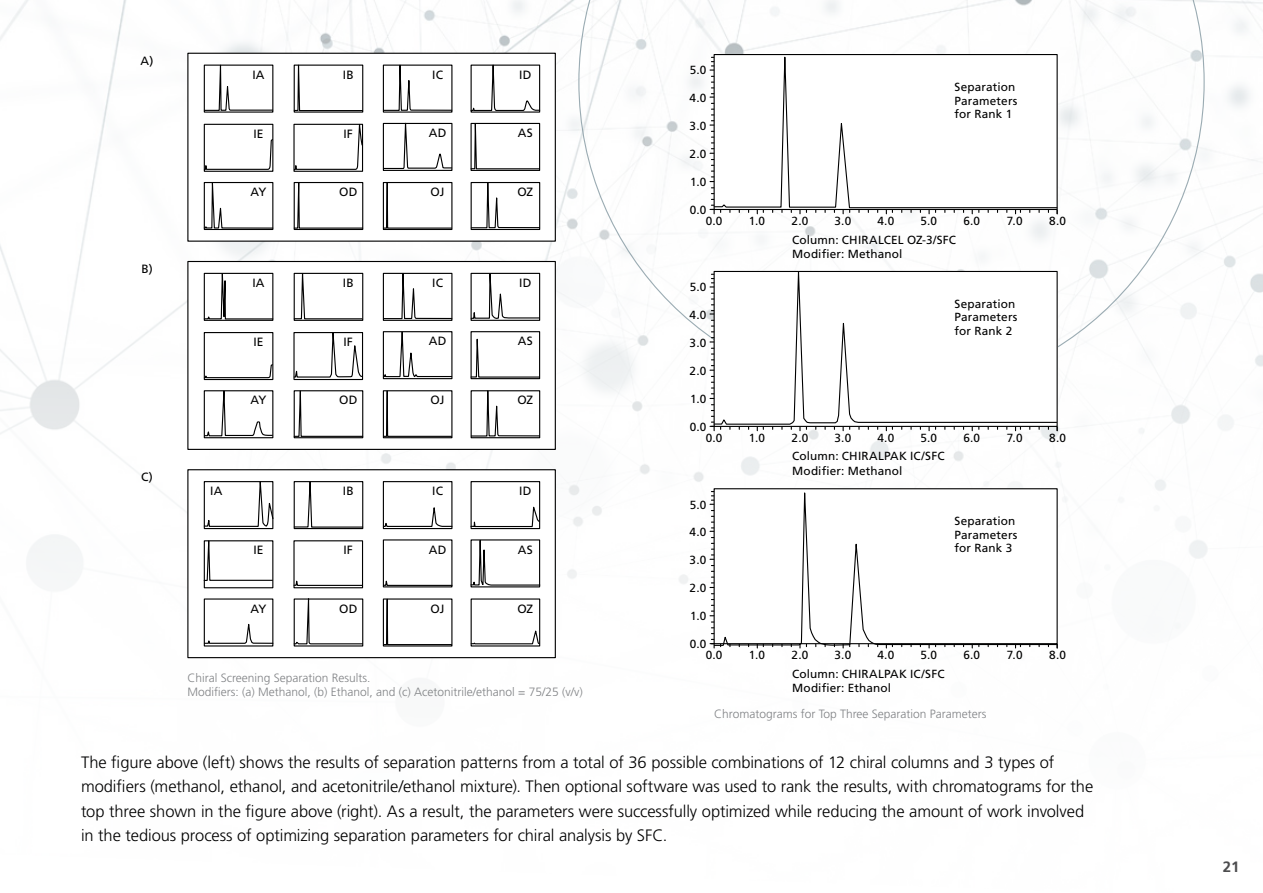
<style>
.page{position:relative;width:1263px;height:893px;background:#fff}
.page>*{position:absolute;margin:0;border:0;box-sizing:border-box;transform-origin:0 0}
.t1{font:300 16.5px/24px "Frutiger LT Std";letter-spacing:-.005em;color:#000}
.t2{font:700 15px "Frutiger LT Std";color:#4d4d4f}
.t3{font:300 12px/14.4px "Frutiger LT Std";color:#808285}
.t4{font:12px "Frutiger LT Std";letter-spacing:.02em;color:#000}
.t5{font:11.85px/13.2px "Frutiger LT Std";letter-spacing:.015em;color:#000}
</style>
<div class="page">
<img style="left:0;top:0;width:1263px;height:659px">
<div style="left:188px;top:53px;width:367px;height:188px;background:#fff"></div>
<svg style="left:203px;top:11px;width:71px;height:100px"></svg>
<div style="left:204px;top:124px;width:69px;height:48px;border:1px solid #000"></div>
<div style="left:294px;top:182px;width:69px;height:48px;border:1px solid #000"></div>
<div style="left:471px;top:182px;width:69px;height:48px;border:1px solid #000"></div>
<div style="left:383px;top:182px;width:69px;height:48px;border:1px solid #000"></div>
<svg style="left:470px;top:31px;width:71px;height:198px"></svg>
<svg style="left:293px;top:2px;width:71px;height:227px"></svg>
<svg style="left:382px;top:19px;width:71px;height:210px"></svg>
<div style="left:188px;top:261px;width:367px;height:188px;background:#fff"></div>
<div style="left:187px;top:261px;width:369px;height:189px;border:1px solid #000"></div>
<div style="left:204px;top:390px;width:69px;height:48px;border:1px solid #000"></div>
<div style="left:294px;top:390px;width:69px;height:48px;border:1px solid #000"></div>
<div style="left:471px;top:390px;width:69px;height:48px;border:1px solid #000"></div>
<div style="left:383px;top:390px;width:69px;height:48px;border:1px solid #000"></div>
<svg style="left:203px;top:138px;width:71px;height:212px"></svg>
<svg style="left:470px;top:240px;width:71px;height:197px"></svg>
<svg style="left:293px;top:241px;width:71px;height:196px"></svg>
<svg style="left:382px;top:240px;width:71px;height:197px"></svg>
<svg style="left:203px;top:363px;width:71px;height:74px"></svg>
<div style="left:188px;top:470px;width:367px;height:188px;background:#fff"></div>
<div style="left:187px;top:469px;width:369px;height:189px;border:1px solid #000"></div>
<div style="left:204px;top:540px;width:69px;height:48px;border:1px solid #000"></div>
<div style="left:383px;top:481px;width:69px;height:48px;border:1px solid #000"></div>
<div style="left:470px;top:481px;width:70px;height:48px;border:1px solid #000"></div>
<div style="left:294px;top:481px;width:69px;height:48px;border:1px solid #000"></div>
<svg style="left:293px;top:454px;width:71px;height:74px"></svg>
<svg style="left:203px;top:461px;width:71px;height:120px"></svg>
<svg style="left:382px;top:498px;width:71px;height:148px"></svg>
<svg style="left:470px;top:496px;width:71px;height:92px"></svg>
<svg style="left:203px;top:615px;width:71px;height:31px"></svg>
<svg style="left:293px;top:553px;width:71px;height:92px"></svg>
<svg style="left:470px;top:626px;width:71px;height:19px"></svg>
<svg style="left:578px;top:0;width:627px;height:395px"></svg>
<svg style="left:757px;top:210px;width:7px;height:4px"></svg>
<svg style="left:842px;top:210px;width:8px;height:4px"></svg>
<svg style="left:886px;top:210px;width:7px;height:4px"></svg>
<svg style="left:928px;top:210px;width:8px;height:4px"></svg>
<svg style="left:972px;top:210px;width:7px;height:4px"></svg>
<svg style="left:1015px;top:210px;width:6px;height:4px"></svg>
<svg style="left:713px;top:18px;width:345px;height:191px"></svg>
<svg style="left:710px;top:57px;width:11px;height:157px"></svg>
<svg style="left:757px;top:427px;width:7px;height:4px"></svg>
<svg style="left:842px;top:427px;width:8px;height:4px"></svg>
<svg style="left:886px;top:427px;width:7px;height:4px"></svg>
<svg style="left:928px;top:427px;width:8px;height:4px"></svg>
<svg style="left:972px;top:427px;width:7px;height:4px"></svg>
<svg style="left:1015px;top:427px;width:6px;height:4px"></svg>
<svg style="left:710px;top:274px;width:11px;height:157px"></svg>
<svg style="left:757px;top:646px;width:7px;height:2px"></svg>
<svg style="left:842px;top:646px;width:8px;height:2px"></svg>
<svg style="left:886px;top:646px;width:7px;height:2px"></svg>
<svg style="left:928px;top:646px;width:8px;height:2px"></svg>
<svg style="left:972px;top:646px;width:7px;height:2px"></svg>
<svg style="left:1015px;top:646px;width:6px;height:2px"></svg>
<svg style="left:710px;top:491px;width:11px;height:157px"></svg>
<svg style="left:713px;top:238px;width:345px;height:187px"></svg>
<svg style="left:713px;top:457px;width:345px;height:189px"></svg>
<p class="t4" style="left:141px;top:53px;width:14px">A)</p>
<p class="t4" style="left:141px;top:262px;width:13px">B)</p>
<p class="t4" style="left:141px;top:470px;width:13px">C)</p>
<p class="t4" style="left:252px;top:68px;width:14px">IA</p>
<p class="t4" style="left:253px;top:127px;width:12px">IE</p>
<p class="t4" style="left:432px;top:68px;width:12px">IC</p>
<p class="t4" style="left:343px;top:68px;width:12px">IB</p>
<p class="t4" style="left:519px;top:68px;width:14px">ID</p>
<p class="t4" style="left:343px;top:127px;width:11px">IF</p>
<p class="t4" style="left:429px;top:126px;width:19px">AD</p>
<p class="t4" style="left:518px;top:126px;width:17px">AS</p>
<p class="t4" style="left:251px;top:185px;width:17px">AY</p>
<p class="t4" style="left:339px;top:185px;width:20px">OD</p>
<p class="t4" style="left:431px;top:185px;width:15px">OJ</p>
<p class="t4" style="left:517px;top:185px;width:17px">OZ</p>
<p class="t4" style="left:252px;top:276px;width:14px">IA</p>
<p class="t4" style="left:253px;top:335px;width:12px">IE</p>
<p class="t4" style="left:432px;top:276px;width:12px">IC</p>
<p class="t4" style="left:343px;top:276px;width:12px">IB</p>
<p class="t4" style="left:519px;top:276px;width:14px">ID</p>
<p class="t4" style="left:343px;top:335px;width:11px">IF</p>
<p class="t4" style="left:429px;top:334px;width:19px">AD</p>
<p class="t4" style="left:518px;top:334px;width:17px">AS</p>
<p class="t4" style="left:251px;top:393px;width:17px">AY</p>
<p class="t4" style="left:339px;top:393px;width:20px">OD</p>
<p class="t4" style="left:431px;top:393px;width:15px">OJ</p>
<p class="t4" style="left:517px;top:393px;width:17px">OZ</p>
<p class="t4" style="left:210px;top:484px;width:14px">IA</p>
<p class="t4" style="left:253px;top:543px;width:12px">IE</p>
<p class="t4" style="left:432px;top:484px;width:12px">IC</p>
<p class="t4" style="left:343px;top:484px;width:12px">IB</p>
<p class="t4" style="left:519px;top:484px;width:14px">ID</p>
<p class="t4" style="left:343px;top:543px;width:11px">IF</p>
<p class="t4" style="left:429px;top:542px;width:19px">AD</p>
<p class="t4" style="left:518px;top:542px;width:17px">AS</p>
<p class="t4" style="left:251px;top:601px;width:17px">AY</p>
<p class="t4" style="left:339px;top:601px;width:20px">OD</p>
<p class="t4" style="left:431px;top:601px;width:15px">OJ</p>
<p class="t4" style="left:517px;top:601px;width:17px">OZ</p>
<p class="t3" style="left:187px;top:671px;width:397px">Chiral Screening Separation Results.<br>Modifiers: (a) Methanol, (b) Ethanol, and (c) Acetonitrile/ethanol = 75/25 (v/v)</p>
<p class="t5" style="left:690px;top:64px;width:18px">5.0</p>
<p class="t5" style="left:689px;top:91px;width:18px">4.0</p>
<p class="t5" style="left:690px;top:119px;width:18px">3.0</p>
<p class="t5" style="left:690px;top:147px;width:18px">2.0</p>
<p class="t5" style="left:690px;top:175px;width:18px">1.0</p>
<p class="t5" style="left:690px;top:203px;width:18px">0.0</p>
<p class="t5" style="left:706px;top:215px;width:18px">0.0</p>
<p class="t5" style="left:690px;top:281px;width:18px">5.0</p>
<p class="t5" style="left:689px;top:308px;width:18px">4.0</p>
<p class="t5" style="left:690px;top:336px;width:18px">3.0</p>
<p class="t5" style="left:690px;top:364px;width:18px">2.0</p>
<p class="t5" style="left:690px;top:392px;width:18px">1.0</p>
<p class="t5" style="left:690px;top:420px;width:18px">0.0</p>
<p class="t5" style="left:706px;top:431px;width:18px">0.0</p>
<p class="t5" style="left:690px;top:498px;width:18px">5.0</p>
<p class="t5" style="left:689px;top:525px;width:18px">4.0</p>
<p class="t5" style="left:690px;top:554px;width:18px">3.0</p>
<p class="t5" style="left:690px;top:582px;width:18px">2.0</p>
<p class="t5" style="left:690px;top:610px;width:18px">1.0</p>
<p class="t5" style="left:690px;top:637px;width:18px">0.0</p>
<p class="t5" style="left:706px;top:649px;width:18px">0.0</p>
<p class="t5" style="left:954px;top:81px;width:64px">Separation<br>Parameters for Rank 1</p>
<p class="t5" style="left:749px;top:215px;width:18px">1.0</p>
<p class="t5" style="left:791px;top:215px;width:18px">2.0</p>
<p class="t5" style="left:834px;top:215px;width:18px">3.0</p>
<p class="t5" style="left:877px;top:215px;width:18px">4.0</p>
<p class="t5" style="left:920px;top:215px;width:18px">5.0</p>
<p class="t5" style="left:963px;top:215px;width:18px">6.0</p>
<p class="t5" style="left:1007px;top:215px;width:17px">7.0</p>
<p class="t5" style="left:1049px;top:215px;width:18px">8.0</p>
<p class="t5" style="left:792px;top:232px;width:165px;line-height:14.7px">Column: CHIRALCEL OZ-3/SFC<br>Modifier: Methanol</p>
<p class="t5" style="left:954px;top:297px;width:64px">Separation<br>Parameters for Rank 2</p>
<p class="t5" style="left:749px;top:431px;width:18px">1.0</p>
<p class="t5" style="left:791px;top:431px;width:18px">2.0</p>
<p class="t5" style="left:834px;top:431px;width:18px">3.0</p>
<p class="t5" style="left:877px;top:431px;width:18px">4.0</p>
<p class="t5" style="left:920px;top:431px;width:18px">5.0</p>
<p class="t5" style="left:963px;top:431px;width:18px">6.0</p>
<p class="t5" style="left:1007px;top:431px;width:17px">7.0</p>
<p class="t5" style="left:1049px;top:431px;width:18px">8.0</p>
<p class="t5" style="left:792px;top:449px;width:154px;line-height:14.7px">Column: CHIRALPAK IC/SFC<br>Modifier: Methanol</p>
<p class="t5" style="left:954px;top:515px;width:64px">Separation<br>Parameters for Rank 3</p>
<p class="t5" style="left:749px;top:649px;width:18px">1.0</p>
<p class="t5" style="left:791px;top:649px;width:18px">2.0</p>
<p class="t5" style="left:834px;top:649px;width:18px">3.0</p>
<p class="t5" style="left:877px;top:649px;width:18px">4.0</p>
<p class="t5" style="left:920px;top:649px;width:18px">5.0</p>
<p class="t5" style="left:963px;top:649px;width:18px">6.0</p>
<p class="t5" style="left:1007px;top:649px;width:17px">7.0</p>
<p class="t5" style="left:1049px;top:649px;width:18px">8.0</p>
<p class="t5" style="left:792px;top:666px;width:154px;line-height:14.7px">Column: CHIRALPAK IC/SFC<br>Modifier: Ethanol</p>
<p class="t3" style="left:714px;top:707px;width:274px">Chromatograms for Top Three Separation Parameters</p>
<p class="t1" style="left:81px;top:751px;width:1014px">The figure above (left) shows the results of separation patterns from a total of 36 possible combinations of 12 chiral columns and 3 types of modifiers (methanol, ethanol, and acetonitrile/ethanol mixture). Then optional software was used to rank the results, with chromatograms for the top three shown in the figure above (right). As a result, the parameters were successfully optimized while reducing the amount of work involved in the tedious process of optimizing separation parameters for chiral analysis by SFC.</p>
<p class="t2" style="left:1223px;top:858px;width:18px">21</p>
</div>
